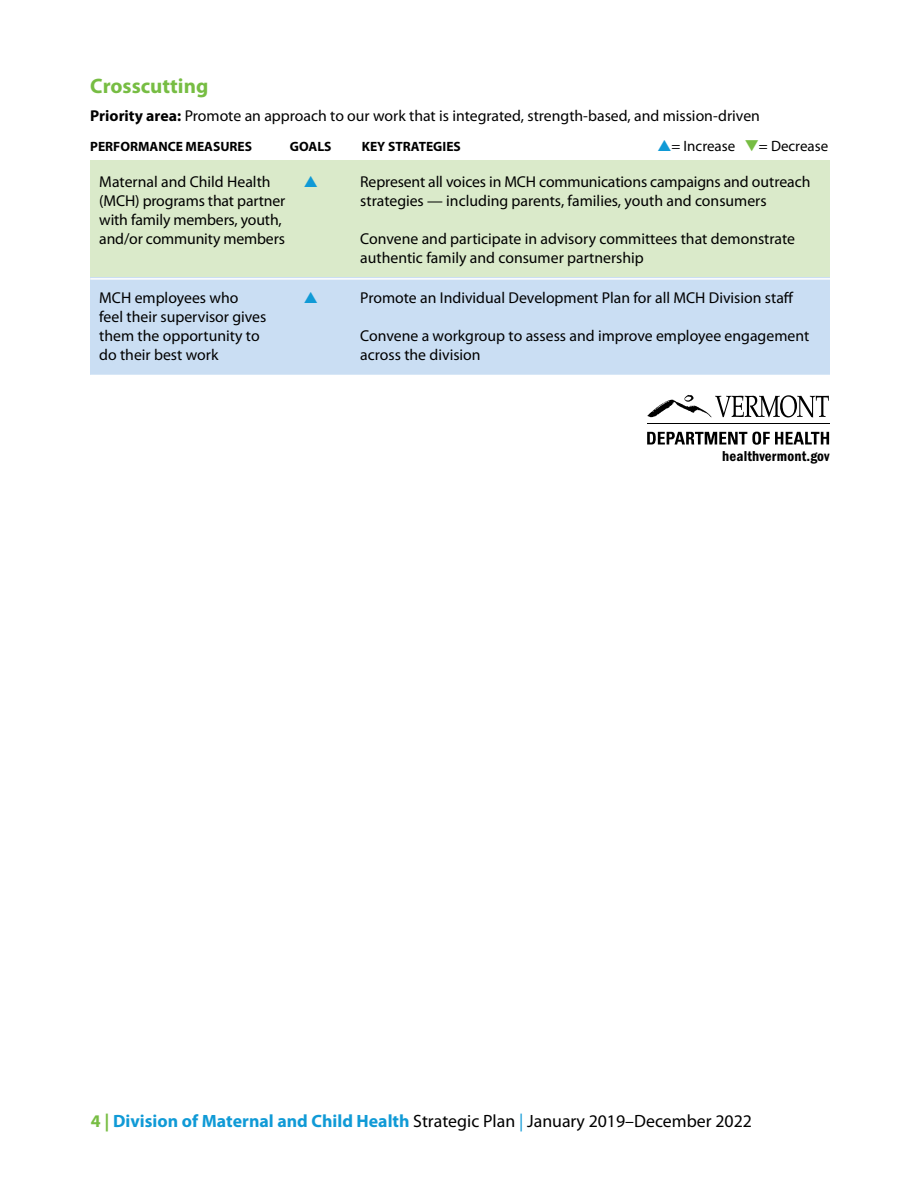
<style>
.page{position:relative;width:918px;height:1188px;background:#fff}
.page>*{position:absolute;margin:0;border:0;box-sizing:border-box;transform-origin:0 0}
.t1{font:700 21px "Myriad Pro";color:#77bd43}
.t2{font:17.85px "Myriad Pro";color:#000}
.t3{font:15.75px/18.9px "Myriad Pro";color:#000}
.t4{font:15px "Myriad Pro";color:#000}
.t5{font:14.85px "ITC Franklin Gothic Std Dm Cd";letter-spacing:.01em;color:#000}
.t6{font:700 13.5px "Myriad Pro";color:#000}
.s1{font-weight:700}
.s2{color:#109ad6}
.s3{color:#77bd43}
.s4{font-weight:700;color:#77bd43}
.s5{font-weight:700;color:#109ad6}
</style>
<div class="page">
<div style="left:90px;top:161px;width:740px;height:118px;background:#daeaca"></div>
<div style="left:90px;top:278px;width:740px;height:97px;background:#cadef3"></div>
<hr style="left:90px;top:278px;width:742px;height:2px;background:#fff">
<svg style="left:647px;top:395px;width:182px;height:22px"></svg>
<svg style="left:647px;top:432px;width:182px;height:13px"></svg>
<hr style="left:647px;top:424px;width:182px;height:1px;background:#000">
<h1 class="t1" style="left:90px;top:72px;width:120px">Crosscutting</h1>
<p class="t3" style="left:90px;top:106px;width:671px"><span class="s1">Priority area:</span> Promote an approach to our work that is integrated, strength-based, and mission-driven</p>
<p class="t6" style="left:90px;top:138px;width:163px">PERFORMANCE MEASURES</p>
<p class="t6" style="left:290px;top:138px;width:43px">GOALS</p>
<p class="t6" style="left:362px;top:138px;width:101px">KEY STRATEGIES</p>
<p class="t4" style="left:657px;top:137px;width:172px"><span class="s2">▲</span>= Increase <span class="s3">▼</span>= Decrease</p>
<p class="t3" style="left:99px;top:172px;width:173px">Maternal and Child Health</p>
<p class="t3" style="left:360px;top:172px;width:452px">Represent all voices in MCH communications campaigns and outreach</p>
<p class="t3" style="left:99px;top:191px;width:188px">(MCH) programs that partner</p>
<p class="t3" style="left:360px;top:191px;width:408px">strategies — including parents, families, youth and consumers</p>
<p class="t3" style="left:99px;top:210px;width:187px">with family members, youth, and/or community members</p>
<p class="t3" style="left:360px;top:229px;width:436px">Convene and participate in advisory committees that demonstrate authentic family and consumer partnership</p>
<p class="t3" style="left:99px;top:288px;width:141px">MCH employees who</p>
<p class="t3" style="left:360px;top:288px;width:435px">Promote an Individual Development Plan for all MCH Division staff</p>
<p class="t3" style="left:99px;top:307px;width:169px">feel their supervisor gives them the opportunity to</p>
<p class="t3" style="left:360px;top:326px;width:451px">Convene a workgroup to assess and improve employee engagement</p>
<p class="t3" style="left:99px;top:345px;width:121px">do their best work</p>
<p class="t3" style="left:360px;top:345px;width:122px">across the division</p>
<p class="t5" style="left:722px;top:448px;width:109px">healthvermont.gov</p>
<p class="t2" style="left:91px;top:1110px;width:663px"><span class="s4">4 |</span> <span class="s5">Division of Maternal and Child Health</span> Strategic Plan <span class="s2">|</span> January 2019–December 2022</p>
</div>
